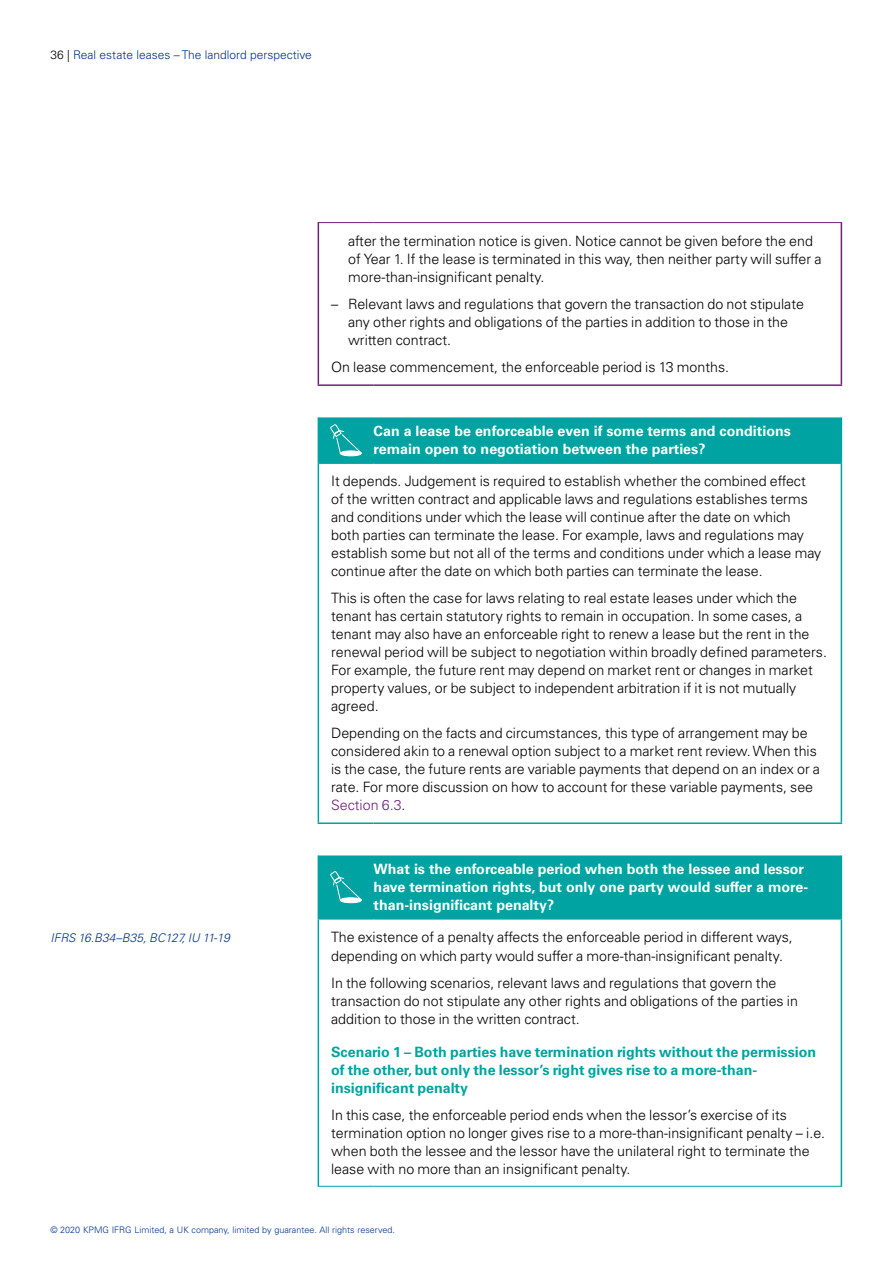
<style>
.page{position:relative;width:893px;height:1263px;background:#fff}
.page>*{position:absolute;margin:0;border:0;box-sizing:border-box;transform-origin:0 0}
.t1{font:300 14.25px/18px "Univers LT Std";color:#000}
.t2{font:700 14.25px/18px "Univers LT Std";color:#fff}
.t3{font:700 14.25px/18px "Univers LT Std";color:#00a3a1}
.t4{font:300 12px "Univers LT Std";color:#00338d}
.t5{font:italic 300 12px "Univers LT Std";color:#00338d}
.t6{font:300 9px "Univers LT Std";color:#00338d}
.s1{color:#000}
.s2{color:#6d2077}
</style>
<div class="page">
<hr style="left:318px;top:222px;width:56px;height:1px;background:#6d2077">
<hr style="left:374px;top:222px;width:468px;height:1px;background:#6d2077">
<hr style="left:318px;top:223px;width:1px;height:161px;background:#6d2077">
<hr style="left:318px;top:384px;width:56px;height:2px;background:#6d2077">
<hr style="left:374px;top:384px;width:468px;height:2px;background:#6d2077">
<hr style="left:841px;top:223px;width:1px;height:161px;background:#6d2077">
<hr style="left:841px;top:417px;width:1px;height:45px;background:#00a3a1">
<hr style="left:318px;top:462px;width:56px;height:2px;background:#00a3a1">
<hr style="left:318px;top:464px;width:1px;height:358px;background:#00a3a1">
<hr style="left:374px;top:462px;width:468px;height:2px;background:#00a3a1">
<hr style="left:841px;top:464px;width:1px;height:358px;background:#00a3a1">
<hr style="left:318px;top:822px;width:56px;height:2px;background:#00a3a1">
<hr style="left:374px;top:822px;width:468px;height:2px;background:#00a3a1">
<div style="left:318px;top:417px;width:523px;height:46px;background:#00a3a1"></div>
<hr style="left:841px;top:855px;width:1px;height:63px;background:#00a3a1">
<hr style="left:318px;top:919px;width:1px;height:267px;background:#00a3a1">
<hr style="left:374px;top:918px;width:468px;height:1px;background:#00a3a1">
<hr style="left:841px;top:919px;width:1px;height:267px;background:#00a3a1">
<hr style="left:318px;top:1186px;width:56px;height:1px;background:#00a3a1">
<hr style="left:374px;top:1186px;width:468px;height:1px;background:#00a3a1">
<div style="left:318px;top:855px;width:523px;height:64px;background:#00a3a1"></div>
<p class="t4" style="left:50px;top:48px;width:263px"><span class="s1">36 |</span> Real estate leases – The landlord perspective</p>
<p class="t1" style="left:348px;top:232px;width:475px">after the termination notice is given. Notice cannot be given before the end of Year 1. If the lease is terminated in this way, then neither party will suffer a more-than-insignificant penalty.</p>
<p class="t1" style="left:348px;top:295px;width:457px;text-indent:-17px">– Relevant laws and regulations that govern the transaction do not stipulate any other rights and obligations of the parties in addition to those in the written contract.</p>
<p class="t1" style="left:331px;top:358px;width:400px">On lease commencement, the enforceable period is 13 months.</p>
<p class="t2" style="left:374px;top:422px;width:419px">Can a lease be enforceable even if some terms and conditions remain open to negotiation between the parties?</p>
<p class="t1" style="left:331px;top:472px;width:492px">It depends. Judgement is required to establish whether the combined effect of the written contract and applicable laws and regulations establishes terms and conditions under which the lease will continue after the date on which both parties can terminate the lease. For example, laws and regulations may establish some but not all of the terms and conditions under which a lease may continue after the date on which both parties can terminate the lease.</p>
<p class="t1" style="left:331px;top:589px;width:497px">This is often the case for laws relating to real estate leases under which the tenant has certain statutory rights to remain in occupation. In some cases, a tenant may also have an enforceable right to renew a lease but the rent in the renewal period will be subject to negotiation within broadly defined parameters.<br>For example, the future rent may depend on market rent or changes in market property values, or be subject to independent arbitration if it is not mutually agreed.</p>
<p class="t1" style="left:331px;top:724px;width:490px">Depending on the facts and circumstances, this type of arrangement may be considered akin to a renewal option subject to a market rent review. When this is the case, the future rents are variable payments that depend on an index or a rate. For more discussion on how to account for these variable payments, see <span class="s2">Section 6.3</span>.</p>
<p class="t2" style="left:374px;top:860px;width:436px">What is the enforceable period when both the lessee and lessor have termination rights, but only one party would suffer a more&shy;than-insignificant penalty?</p>
<p class="t5" style="left:50px;top:931px;width:181px">IFRS 16.B34–B35, BC127, IU 11-19</p>
<p class="t1" style="left:331px;top:928px;width:463px">The existence of a penalty affects the enforceable period in different ways, depending on which party would suffer a more-than-insignificant penalty.</p>
<p class="t1" style="left:331px;top:973px;width:468px">In the following scenarios, relevant laws and regulations that govern the transaction do not stipulate any other rights and obligations of the parties in addition to those in the written contract.</p>
<p class="t3" style="left:331px;top:1042px;width:487px">Scenario 1 – Both parties have termination rights without the permission of the other, but only the lessor’s right gives rise to a more-than&shy;insignificant penalty</p>
<p class="t1" style="left:331px;top:1105px;width:496px">In this case, the enforceable period ends when the lessor’s exercise of its termination option no longer gives rise to a more-than-insignificant penalty – i.e. when both the lessee and the lessor have the unilateral right to terminate the lease with no more than an insignificant penalty.</p>
<p class="t6" style="left:50px;top:1224px;width:346px">© 2020 KPMG IFRG Limited, a UK company, limited by guarantee. All rights reserved.</p>
</div>
